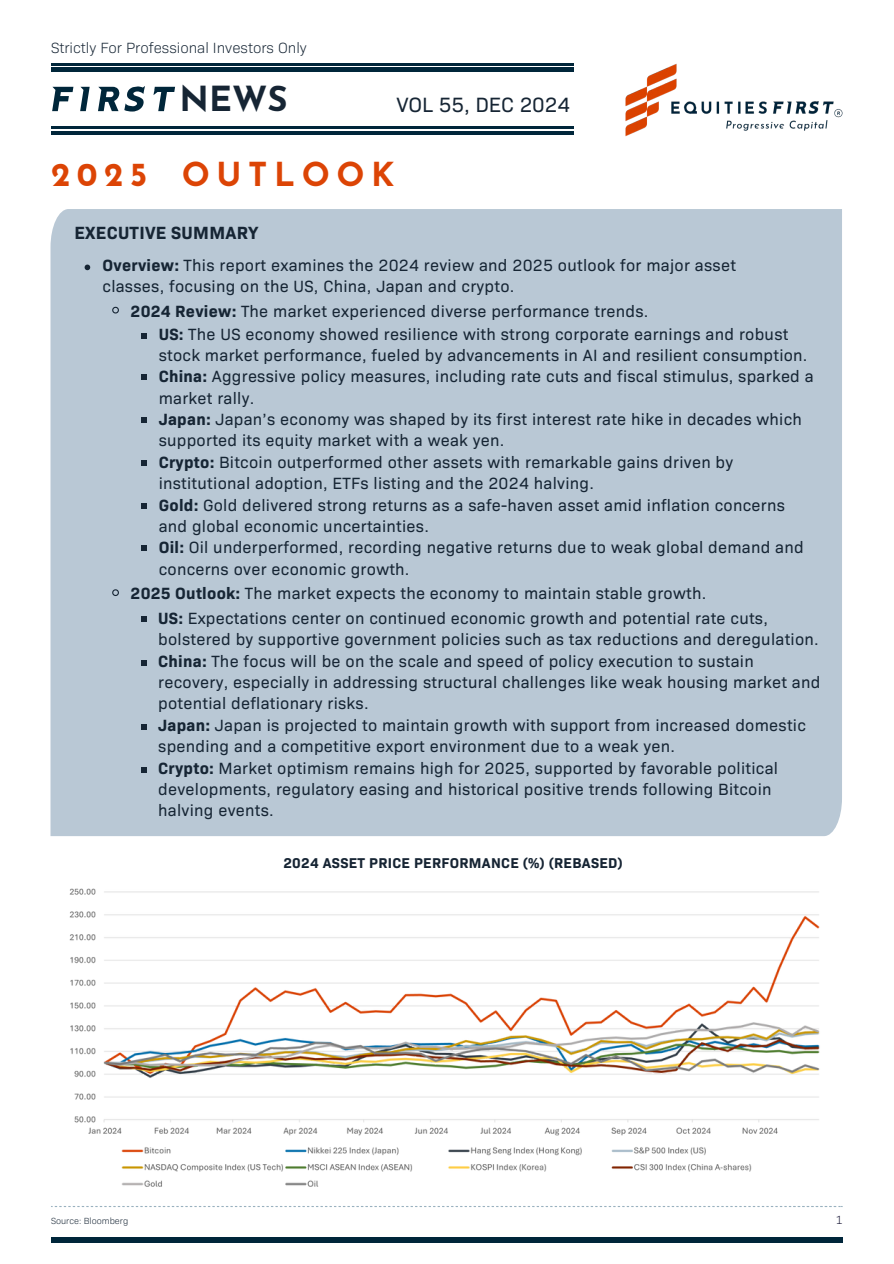
<style>
.page{position:relative;width:894px;height:1264px;background:#fff}
.page>*{position:absolute;margin:0;border:0;box-sizing:border-box;transform-origin:0 0}
.t1{font:700 34.5px "Josefin Sans";color:#162534}
.t2{font:700 33px "Josefin Sans";letter-spacing:.2em;color:#dc4405}
.t3{font:21px "Bio Sans";color:#162534}
.t4{font:700 18px "Bio Sans";letter-spacing:.015em;color:#162534}
.t5{font:16.5px/21.3px "Bio Sans";letter-spacing:.015em;color:#162534}
.t6{font:300 15px "Bio Sans";color:#162534}
.t7{font:700 14.4px "Bio Sans";letter-spacing:.02em;color:#162433}
.t8{font:300 12px "Bio Sans";color:#1e1d3b}
.t9{font:300 9px "Bio Sans";color:#162534}
.s1{font-weight:700}
</style>
<div class="page">
<div style="left:50px;top:209px;width:791px;height:627px;background:#b9c8d5"></div>
<hr style="left:51px;top:68px;width:522px;height:3px;background:#00263a">
<hr style="left:51px;top:64px;width:522px;height:1px;background:#00263a">
<hr style="left:51px;top:131px;width:522px;height:3px;background:#00263a">
<hr style="left:51px;top:127px;width:522px;height:1px;background:#00263a">
<svg style="left:52px;top:87px;width:21px;height:24px"></svg>
<svg style="left:80px;top:87px;width:10px;height:24px"></svg>
<svg style="left:98px;top:86px;width:47px;height:25px"></svg>
<svg style="left:153px;top:87px;width:22px;height:24px"></svg>
<div style="left:51px;top:1237px;width:791px;height:5px;background:#00263a"></div>
<img style="left:625px;top:63px;width:218px;height:74px">
<svg style="left:85px;top:264px;width:5px;height:6px"></svg>
<svg style="left:111px;top:306px;width:9px;height:8px"></svg>
<svg style="left:141px;top:333px;width:5px;height:6px"></svg>
<svg style="left:141px;top:374px;width:5px;height:6px"></svg>
<svg style="left:141px;top:417px;width:5px;height:6px"></svg>
<svg style="left:141px;top:460px;width:5px;height:5px"></svg>
<svg style="left:141px;top:503px;width:5px;height:5px"></svg>
<svg style="left:141px;top:545px;width:5px;height:6px"></svg>
<svg style="left:111px;top:588px;width:9px;height:9px"></svg>
<svg style="left:141px;top:615px;width:5px;height:6px"></svg>
<svg style="left:141px;top:660px;width:5px;height:5px"></svg>
<svg style="left:141px;top:724px;width:5px;height:5px"></svg>
<svg style="left:141px;top:767px;width:5px;height:5px"></svg>
<img style="left:69px;top:888px;width:751px;height:299px">
<p class="t6" style="left:51px;top:39px;width:257px">Strictly For Professional Investors Only</p>
<p class="t1" style="left:179px;top:85px;width:109px">NEWS</p>
<p class="t3" style="left:396px;top:92px;width:175px">VOL 55, DEC 2024</p>
<p class="t2" style="left:51px;top:161px;width:345px">2025 OUTLOOK</p>
<h6 class="t4" style="left:74px;top:222px;width:185px">EXECUTIVE SUMMARY</h6>
<h1 class="t5" style="left:102px;top:254px;width:634px"><span class="s1">Overview:</span> This report examines the 2024 review and 2025 outlook for major asset classes, focusing on the US, China, Japan and crypto.</h1>
<h2 class="t5" style="left:131px;top:300px;width:519px"><span class="s1">2024 Review:</span> The market experienced diverse performance trends.</h2>
<p class="t5" style="left:159px;top:323px;width:656px"><span class="s1">US:</span> The US economy showed resilience with strong corporate earnings and robust stock market performance, fueled by advancements in AI and resilient consumption.<br><span class="s1">China:</span> Aggressive policy measures, including rate cuts and fiscal stimulus, sparked a market rally.<br><span class="s1">Japan:</span> Japan’s economy was shaped by its first interest rate hike in decades which supported its equity market with a weak yen.<br><span class="s1">Crypto:</span> Bitcoin outperformed other assets with remarkable gains driven by institutional adoption, ETFs listing and the 2024 halving.<br><span class="s1">Gold:</span> Gold delivered strong returns as a safe-haven asset amid inflation concerns and global economic uncertainties.<br><span class="s1">Oil:</span> Oil underperformed, recording negative returns due to weak global demand and concerns over economic growth.</p>
<p class="t5" style="left:131px;top:583px;width:577px"><span class="s1">2025 Outlook:</span> The market expects the economy to maintain stable growth.</p>
<p class="t5" style="left:158px;top:607px;width:663px"><span class="s1">US:</span> Expectations center on continued economic growth and potential rate cuts, bolstered by supportive government policies such as tax reductions and deregulation.<br><span class="s1">China:</span> The focus will be on the scale and speed of policy execution to sustain recovery, especially in addressing structural challenges like weak housing market and potential deflationary risks.<br><span class="s1">Japan:</span> Japan is projected to maintain growth with support from increased domestic spending and a competitive export environment due to a weak yen.<br><span class="s1">Crypto:</span> Market optimism remains high for 2025, supported by favorable political developments, regulatory easing and historical positive trends following Bitcoin halving events.</p>
<h5 class="t7" style="left:283px;top:854px;width:341px">2024 ASSET PRICE PERFORMANCE (%) (REBASED)</h5>
<p class="t9" style="left:51px;top:1214px;width:79px">Source: Bloomberg</p>
<p class="t8" style="left:835px;top:1212px;width:9px">1</p>
</div>
